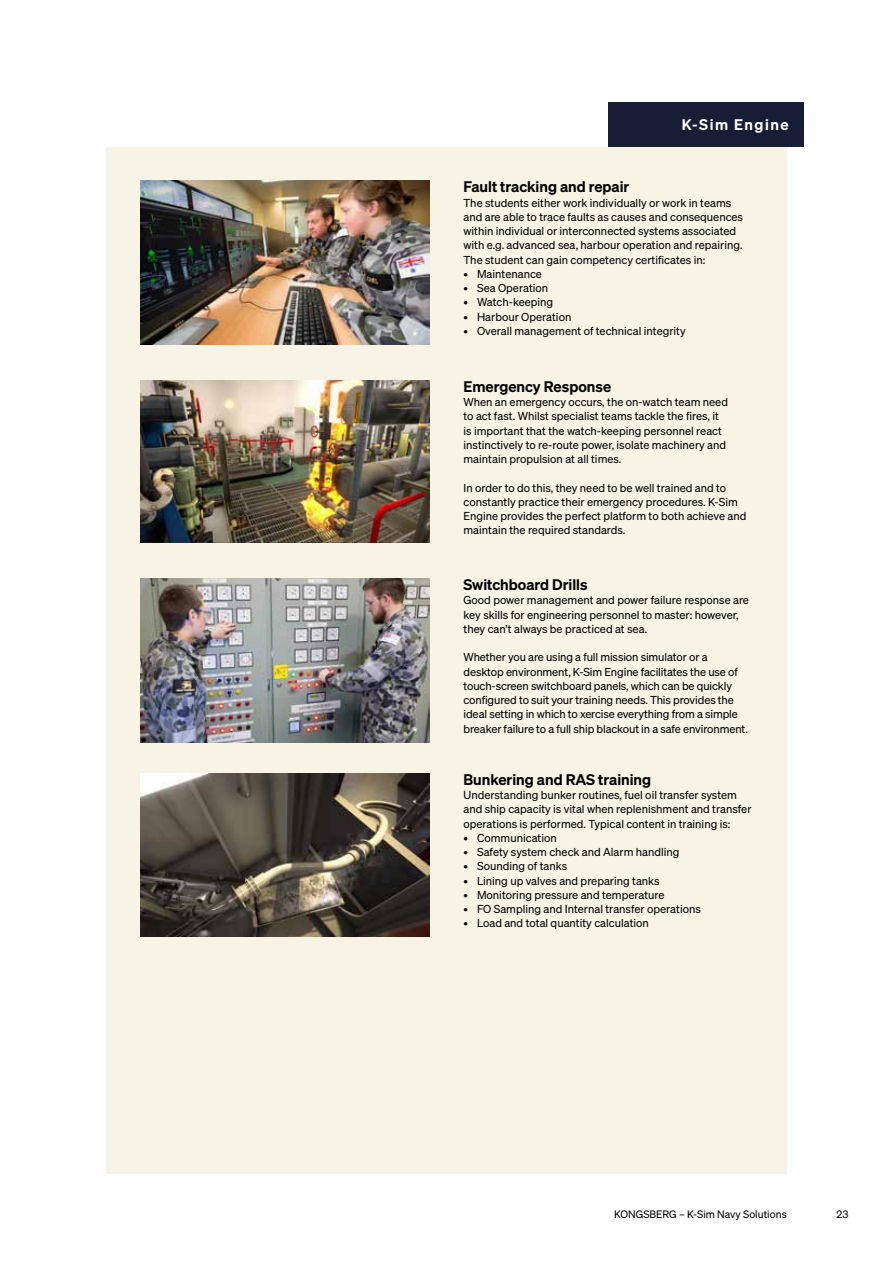
<style>
.page{position:relative;width:893px;height:1263px;background:#fff}
.page>*{position:absolute;margin:0;border:0;box-sizing:border-box;transform-origin:0 0}
.t1{font:600 15px "Sohne";color:#000}
.t2{font:600 15px "Sohne";letter-spacing:.1em;color:#fff}
.t3{font:12px "Sohne Buch";color:#fff}
.t4{font:11.25px/14.2px "Sohne Buch";color:#000}
.t5{font:10.5px "Sohne Buch";color:#000}
</style>
<div class="page">
<div style="left:106px;top:738px;width:681px;height:232px;background:#f7f4e6"></div>
<div style="left:106px;top:147px;width:681px;height:231px;background:#f7f4e6"></div>
<div style="left:106px;top:542px;width:681px;height:232px;background:#f7f4e6"></div>
<div style="left:106px;top:346px;width:681px;height:232px;background:#f7f4e6"></div>
<div style="left:106px;top:942px;width:681px;height:232px;background:#f7f4e6"></div>
<img style="left:140px;top:181px;width:289px;height:163px">
<img style="left:140px;top:578px;width:289px;height:164px">
<img style="left:140px;top:380px;width:289px;height:162px">
<img style="left:140px;top:773px;width:289px;height:164px">
<div style="left:608px;top:102px;width:196px;height:45px;background:#171d35"></div>
<p class="t3" style="left:412px;top:328px;width:7px">*</p>
<p class="t3" style="left:412px;top:724px;width:7px">*</p>
<h1 class="t2" style="left:682px;top:115px;width:109px">K-Sim Engine</h1>
<h1 class="t1" style="left:463px;top:178px;width:167px">Fault tracking and repair</h1>
<p class="t4" style="left:463px;top:195px;width:281px">The students either work individually or work in teams and are able to trace faults as causes and consequences within individual or interconnected systems associated with e.g. advanced sea, harbour operation and repairing.<br>The student can gain competency certificates in:</p>
<p class="t4" style="left:463px;top:267px;width:80px">• Maintenance</p>
<p class="t4" style="left:463px;top:281px;width:86px">• Sea Operation</p>
<p class="t4" style="left:463px;top:295px;width:91px">• Watch-keeping</p>
<p class="t4" style="left:463px;top:309px;width:109px">• Harbour Operation</p>
<p class="t4" style="left:463px;top:324px;width:224px">• Overall management of technical integrity</p>
<h1 class="t1" style="left:463px;top:377px;width:149px">Emergency Response</h1>
<p class="t4" style="left:463px;top:395px;width:266px">When an emergency occurs, the on-watch team need to act fast. Whilst specialist teams tackle the fires, it is important that the watch-keeping personnel react instinctively to re-route power, isolate machinery and maintain propulsion at all times.</p>
<p class="t4" style="left:463px;top:480px;width:284px">In order to do this, they need to be well trained and to constantly practice their emergency procedures. K-Sim Engine provides the perfect platform to both achieve and maintain the required standards.</p>
<h1 class="t1" style="left:463px;top:575px;width:126px">Switchboard Drills</h1>
<p class="t4" style="left:463px;top:593px;width:287px">Good power management and power failure response are key skills for engineering personnel to master: however, they can’t always be practiced at sea.</p>
<p class="t4" style="left:463px;top:650px;width:286px">Whether you are using a full mission simulator or a desktop environment, K-Sim Engine facilitates the use of touch-screen switchboard panels, which can be quickly configured to suit your training needs. This provides the ideal setting in which to xercise everything from a simple breaker failure to a full ship blackout in a safe environment.</p>
<h1 class="t1" style="left:463px;top:770px;width:189px">Bunkering and RAS training</h1>
<p class="t4" style="left:463px;top:788px;width:290px">Understanding bunker routines, fuel oil transfer system and ship capacity is vital when replenishment and transfer operations is performed. Typical content in training is:</p>
<p class="t4" style="left:463px;top:830px;width:95px">• Communication</p>
<p class="t4" style="left:463px;top:845px;width:218px">• Safety system check and Alarm handling</p>
<p class="t4" style="left:463px;top:859px;width:105px">• Sounding of tanks</p>
<p class="t4" style="left:463px;top:873px;width:198px">• Lining up valves and preparing tanks</p>
<p class="t4" style="left:463px;top:887px;width:203px">• Monitoring pressure and temperature</p>
<p class="t4" style="left:463px;top:902px;width:239px">• FO Sampling and Internal transfer operations</p>
<p class="t4" style="left:463px;top:916px;width:187px">• Load and total quantity calculation</p>
<p class="t5" style="left:614px;top:1208px;width:174px">KONGSBERG – K-Sim Navy Solutions</p>
<p class="t5" style="left:836px;top:1208px;width:13px">23</p>
</div>
